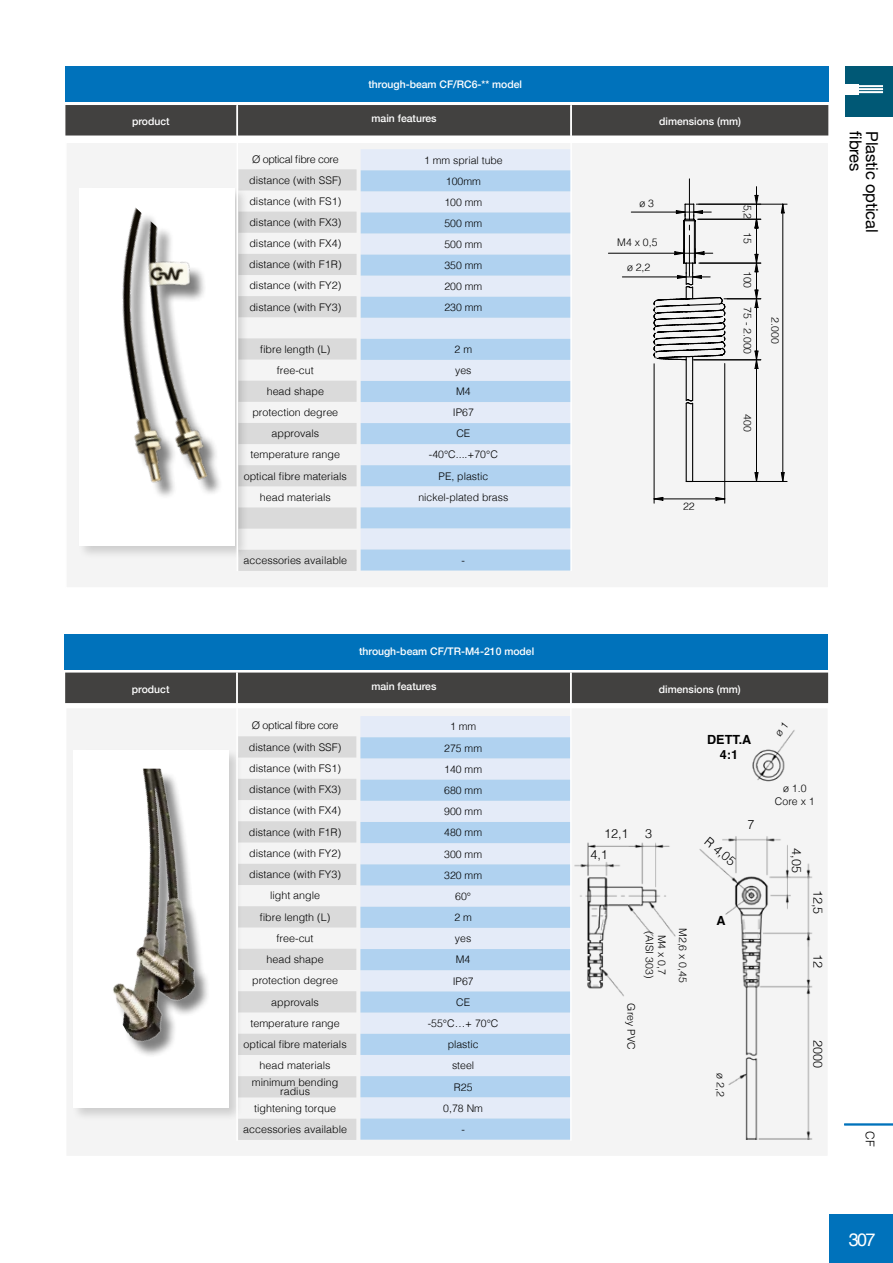
<style>
.page{position:relative;width:893px;height:1263px;background:#fff}
.page>*{position:absolute;margin:0;border:0;box-sizing:border-box;transform-origin:0 0}
.t1{font:18px "Helvetica";color:#fff}
.t2{font:16.5px "Helvetica Neue";letter-spacing:-.01em;color:#000}
.t3{font:300 12.6px "Helvetica";color:#000}
.t4{font:700 12.6px/15.1px "Helvetica";color:#000;text-align:center}
.t5{font:300 12px "Helvetica";color:#000}
.t6{font:300 10.5px/21.1px "Helvetica";color:#000;text-align:center}
.t7{font:500 10.5px "Helvetica Neue";color:#fff}
</style>
<div class="page">
<div style="left:65px;top:707px;width:764px;height:450px;background:#f4f4f4;border:2px solid #fff"></div>
<div style="left:361px;top:716px;width:209px;height:21px;background:#e4ebf8"></div>
<svg style="left:360px;top:737px;width:210px;height:403px"></svg>
<svg style="left:238px;top:736px;width:118px;height:404px;fill:#dadada"></svg>
<div style="left:65px;top:634px;width:763px;height:36px;background:#0072bb"></div>
<div style="left:65px;top:672px;width:763px;height:31px;background:#424140"></div>
<div style="left:71px;top:748px;width:173px;height:374px;background:#000;opacity:.16"></div>
<div style="left:73px;top:750px;width:156px;height:357px;background:#fff"></div>
<hr style="left:236px;top:672px;width:2px;height:469px;background:#fff">
<hr style="left:570px;top:672px;width:2px;height:469px;background:#fff">
<img style="left:65px;top:769px;width:213px;height:304px">
<div style="left:65px;top:142px;width:764px;height:447px;background:#f4f4f4;border:2px solid #fff"></div>
<div style="left:361px;top:149px;width:209px;height:21px;background:#e4ebf8"></div>
<svg style="left:361px;top:170px;width:209px;height:400px;fill:#b0d2f0"></svg>
<svg style="left:238px;top:169px;width:119px;height:402px;fill:#dadada"></svg>
<div style="left:65px;top:67px;width:763px;height:35px;background:#0072bb"></div>
<div style="left:65px;top:105px;width:763px;height:31px;background:#424140"></div>
<hr style="left:236px;top:105px;width:2px;height:31px;background:#fff">
<hr style="left:570px;top:105px;width:2px;height:31px;background:#fff">
<div style="left:77px;top:186px;width:172px;height:374px;background:#000;opacity:.16"></div>
<div style="left:79px;top:188px;width:156px;height:358px;background:#fff"></div>
<hr style="left:237px;top:106px;width:1px;height:465px;background:#fff">
<hr style="left:570px;top:106px;width:2px;height:465px;background:#fff">
<svg style="left:608px;top:178px;width:180px;height:326px"></svg>
<hr style="left:622px;top:277px;width:88px;height:1px;background:#000">
<img style="left:65px;top:197px;width:254px;height:327px">
<img style="left:574px;top:727px;width:254px;height:413px">
<div style="left:846px;top:67px;width:47px;height:50px;background:#005875"></div>
<div style="left:846px;top:84px;width:13px;height:10px;background:#fff"></div>
<hr style="left:853px;top:88px;width:30px;height:2px;background:#fff">
<hr style="left:853px;top:85px;width:30px;height:2px;background:#fff">
<hr style="left:853px;top:91px;width:30px;height:2px;background:#fff">
<div style="left:829px;top:1214px;width:64px;height:49px;background:#0072bb"></div>
<hr style="left:844px;top:1123px;width:49px;height:2px;background:#0072bb">
<svg style="left:776px;top:727px;width:12px;height:10px"></svg>
<p class="t7" style="left:368px;top:75px;width:155px">through-beam CF/RC6-** model</p>
<p class="t7" style="left:132px;top:113px;width:39px">product</p>
<p class="t7" style="left:372px;top:110px;width:67px">main features</p>
<p class="t7" style="left:659px;top:113px;width:83px">dimensions (mm)</p>
<p class="t6" style="left:249px;top:147px;width:94px;text-align:left">Ø optical fibre core distance (with SSF) distance (with FS1) distance (with FX3) distance (with FX4) distance (with F1R) distance (with FY2) distance (with FY3)</p>
<p class="t6" style="left:244px;top:338px;width:105px">fibre length (L) free-cut<br>head shape protection degree approvals temperature range optical fibre materials head materials</p>
<p class="t6" style="left:243px;top:549px;width:105px">accessories available</p>
<p class="t6" style="left:424px;top:149px;width:80px">1 mm sprial tube<br>100mm<br>100 mm<br>500 mm<br>500 mm<br>350 mm<br>200 mm<br>230 mm</p>
<p class="t6" style="left:418px;top:338px;width:91px">2 m<br>yes<br>M4<br>IP67<br>CE<br>-40°C....+70°C<br>PE, plastic nickel-plated brass</p>
<p class="t6" style="left:462px;top:549px;width:5px">-</p>
<p class="t6" style="left:639px;top:191px;width:16px">ø 3</p>
<p class="t6" style="left:617px;top:231px;width:42px">M4 x 0,5</p>
<p class="t6" style="left:627px;top:256px;width:25px">ø 2,2</p>
<p class="t6" style="left:683px;top:495px;width:13px">22</p>
<p class="t6" style="left:759px;top:205px;width:16px;rotate:90deg">5,2</p>
<p class="t6" style="left:759px;top:232px;width:13px;rotate:90deg">15</p>
<p class="t6" style="left:759px;top:271px;width:19px;rotate:90deg">100</p>
<p class="t6" style="left:759px;top:307px;width:49px;rotate:90deg">75 - 2.000</p>
<p class="t6" style="left:759px;top:414px;width:19px;rotate:90deg">400</p>
<p class="t6" style="left:787px;top:317px;width:28px;rotate:90deg">2.000</p>
<h2 class="t2" style="left:867px;top:131px;width:41px;rotate:90deg">fibres</h2>
<h2 class="t2" style="left:884px;top:131px;width:102px;rotate:90deg">Plastic optical</h2>
<p class="t7" style="left:359px;top:643px;width:177px">through-beam CF/TR-M4-210 model</p>
<p class="t7" style="left:132px;top:681px;width:39px">product</p>
<p class="t7" style="left:371px;top:677px;width:67px">main features</p>
<p class="t7" style="left:659px;top:681px;width:83px">dimensions (mm)</p>
<p class="t6" style="left:244px;top:714px;width:105px">Ø optical fibre core distance (with SSF) distance (with FS1) distance (with FX3) distance (with FX4) distance (with F1R) distance (with FY2) distance (with FY3) light angle<br>fibre length (L) free-cut<br>head shape protection degree approvals temperature range optical fibre materials head materials</p>
<p class="t6" style="left:252px;top:1077px;width:88px;line-height:9px">minimum bending radius</p>
<p class="t6" style="left:243px;top:1097px;width:105px">tightening torque accessories available</p>
<p class="t6" style="left:428px;top:715px;width:72px">1 mm<br>275 mm<br>140 mm<br>680 mm<br>900 mm<br>480 mm<br>300 mm<br>320 mm<br>60°<br>2 m<br>yes<br>M4<br>IP67<br>CE<br>-55°C…+ 70°C plastic<br>steel<br>R25<br>0,78 Nm<br>-</p>
<p class="t4" style="left:707px;top:732px;width:46px">DETT.A<br>4:1</p>
<p class="t3" style="left:604px;top:822px;width:26px">12,1</p>
<p class="t3" style="left:645px;top:822px;width:9px">3</p>
<p class="t3" style="left:590px;top:844px;width:19px">4,1</p>
<p class="t3" style="left:713px;top:831px;width:38px;rotate:40deg">R 4,05</p>
<p class="t3" style="left:747px;top:814px;width:9px">7</p>
<p class="t6" style="left:669px;top:931px;width:48px;line-height:12.6px;rotate:90deg">M4 x 0,7 (AISI 303)</p>
<p class="t6" style="left:694px;top:928px;width:56px;rotate:90deg">M2,6 x 0,45</p>
<p class="t6" style="left:643px;top:1003px;width:48px;rotate:90deg">Grey PVC</p>
<p class="t4" style="left:716px;top:913px;width:11px">A</p>
<p class="t6" style="left:732px;top:1073px;width:25px;rotate:90deg">ø 2,2</p>
<p class="t6" style="left:775px;top:781px;width:41px;line-height:12.6px">ø 1.0<br>Core x 1</p>
<p class="t3" style="left:807px;top:848px;width:26px;rotate:90deg">4,05</p>
<p class="t3" style="left:829px;top:890px;width:26px;rotate:90deg">12,5</p>
<p class="t3" style="left:829px;top:954px;width:16px;rotate:90deg">12</p>
<p class="t3" style="left:829px;top:1040px;width:30px;rotate:90deg">2000</p>
<p class="t5" style="left:880px;top:1131px;width:17px;rotate:90deg">CF</p>
<h1 class="t1" style="left:849px;top:1225px;width:28px">307</h1>
</div>
